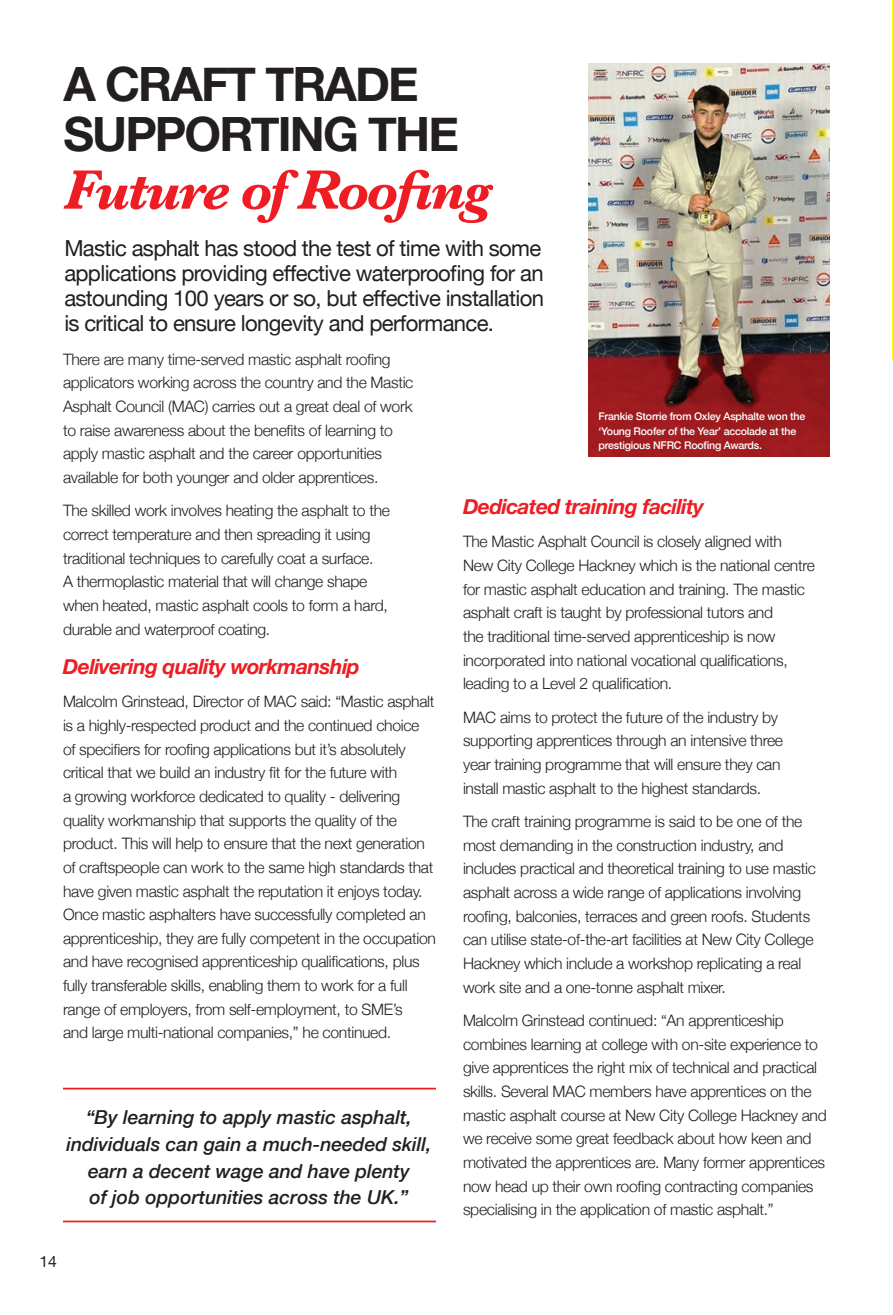
<style>
.page{position:relative;width:893px;height:1315px;background:#fff}
.page>*{position:absolute;margin:0;border:0;box-sizing:border-box;transform-origin:0 0}
.t1{font:italic 700 57.57px "Baskerville";letter-spacing:-.045em;color:#ee1d23}
.t2{font:700 47.25px/50.4px "Helvetica Neue";letter-spacing:-.04em;color:#231f20}
.t3{font:22.05px/25px "Helvetica Neue";letter-spacing:-.03em;color:#231f20}
.t4{font:italic 700 21px "Helvetica Neue";letter-spacing:-.03em;color:#ee1d23}
.t5{font:italic 500 19.25px/26.6px "Helvetica Neue";color:#231f20;text-align:center}
.t6{font:300 15.75px/23.6px "Helvetica Neue";letter-spacing:-.02em;color:#231f20}
.t7{font:15.75px "Helvetica Neue";color:#231f20}
.t8{font:500 10.67px/14.7px "Helvetica Neue";letter-spacing:-.02em;color:#fff}
</style>
<div class="page">
<img style="left:589px;top:63px;width:241px;height:394px">
<hr style="left:892px;top:0;width:1px;height:359px;background:#ff0">
<hr style="left:63px;top:1220px;width:373px;height:2px;background:#ee1d23">
<hr style="left:63px;top:1087px;width:373px;height:2px;background:#ee1d23">
<h2 class="t2" style="left:63px;top:63px;width:397px">A CRAFT TRADE<br>SUPPORTING THE</h2>
<h1 class="t1" style="left:63px;top:150px;width:430px">Future of Roofing</h1>
<h3 class="t3" style="left:64px;top:237px;width:481px">Mastic asphalt has stood the test of time with some applications providing effective waterproofing for an astounding 100 years or so, but effective installation is critical to ensure longevity and performance.</h3>
<p class="t6" style="left:63px;top:346px;width:352px">There are many time-served mastic asphalt roofing applicators working across the country and the Mastic Asphalt Council (MAC) carries out a great deal of work to raise awareness about the benefits of learning to apply mastic asphalt and the career opportunities available for both younger and older apprentices.</p>
<p class="t6" style="left:63px;top:498px;width:329px">The skilled work involves heating the asphalt to the correct temperature and then spreading it using traditional techniques to carefully coat a surface.<br>A thermoplastic material that will change shape when heated, mastic asphalt cools to form a hard, durable and waterproof coating.</p>
<h3 class="t4" style="left:63px;top:658px;width:298px">Delivering quality workmanship</h3>
<p class="t6" style="left:63px;top:689px;width:374px">Malcolm Grinstead, Director of MAC said: “Mastic asphalt is a highly-respected product and the continued choice<br>of specifiers for roofing applications but it’s absolutely critical that we build an industry fit for the future with<br>a growing workforce dedicated to quality - delivering quality workmanship that supports the quality of the product. This will help to ensure that the next generation of craftspeople can work to the same high standards that have given mastic asphalt the reputation it enjoys today.<br>Once mastic asphalters have successfully completed an apprenticeship, they are fully competent in the occupation and have recognised apprenticeship qualifications, plus fully transferable skills, enabling them to work for a full range of employers, from self-employment, to SME’s<br>and large multi-national companies,” he continued.</p>
<p class="t5" style="left:66px;top:1103px;width:367px">“By learning to apply mastic asphalt, individuals can gain a much-needed skill, earn a decent wage and have plenty<br>of job opportunities across the UK.”</p>
<p class="t7" style="left:39px;top:1250px;width:19px">14</p>
<p class="t8" style="left:598px;top:410px;width:208px">Frankie Storrie from Oxley Asphalte won the ‘Young Roofer of the Year’ accolade at the prestigious NFRC Roofing Awards.</p>
<h3 class="t4" style="left:463px;top:498px;width:243px">Dedicated training facility</h3>
<p class="t6" style="left:463px;top:529px;width:353px">The Mastic Asphalt Council is closely aligned with New City College Hackney which is the national centre for mastic asphalt education and training. The mastic asphalt craft is taught by professional tutors and<br>the traditional time-served apprenticeship is now incorporated into national vocational qualifications, leading to a Level 2 qualification.</p>
<p class="t6" style="left:463px;top:704px;width:322px">MAC aims to protect the future of the industry by supporting apprentices through an intensive three year training programme that will ensure they can install mastic asphalt to the highest standards.</p>
<p class="t6" style="left:463px;top:808px;width:354px">The craft training programme is said to be one of the most demanding in the construction industry, and includes practical and theoretical training to use mastic asphalt across a wide range of applications involving roofing, balconies, terraces and green roofs. Students can utilise state-of-the-art facilities at New City College Hackney which include a workshop replicating a real work site and a one-tonne asphalt mixer.</p>
<p class="t6" style="left:463px;top:1007px;width:365px">Malcolm Grinstead continued: “An apprenticeship combines learning at college with on-site experience to give apprentices the right mix of technical and practical skills. Several MAC members have apprentices on the mastic asphalt course at New City College Hackney and we receive some great feedback about how keen and motivated the apprentices are. Many former apprentices now head up their own roofing contracting companies specialising in the application of mastic asphalt.”</p>
</div>
